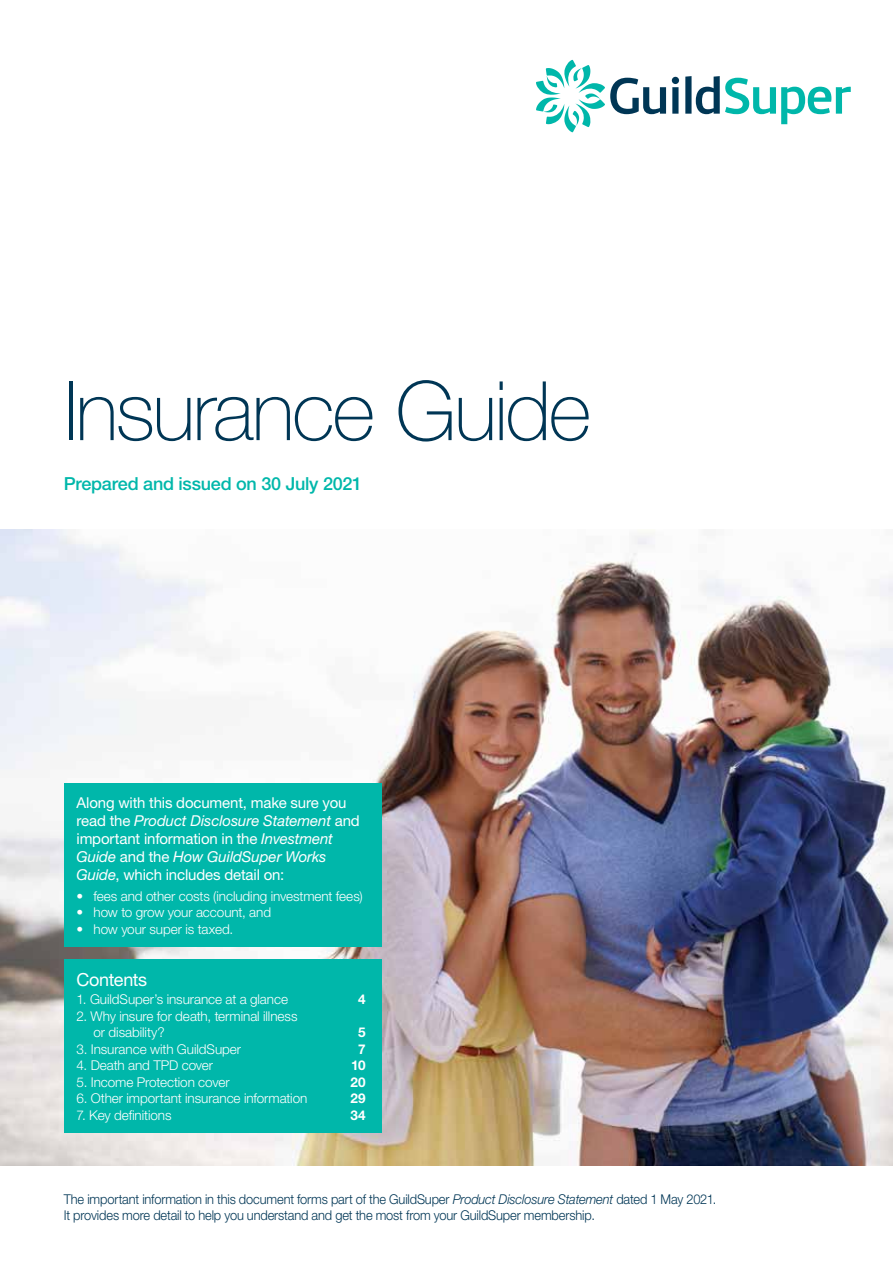
<style>
.page{position:relative;width:893px;height:1263px;background:#fff}
.page>*{position:absolute;margin:0;border:0;box-sizing:border-box;transform-origin:0 0}
.t1{font:100 82.2px "Helvetica Neue LT";letter-spacing:-.03em;color:#003655}
.t2{font:500 18px "Helvetica Neue LT";letter-spacing:-.015em;color:#00b7aa}
.t3{font:18px "Helvetica Neue LT";letter-spacing:-.02em;color:#fff}
.t4{font:15px/18px "Helvetica Neue LT";letter-spacing:-.01em;color:#fff}
.t5{font:300 13.5px/16.5px "Helvetica Neue LT";letter-spacing:-.005em;color:#fff}
.t6{font:300 13.5px/16.2px "Helvetica Neue LT";letter-spacing:-.01em;color:#003655;scale:.95 1}
.t7{font:700 13.5px "Helvetica Neue LT";letter-spacing:.015em;color:#fff}
.s1{font-style:italic}
</style>
<div class="page">
<img style="left:0;top:529px;width:893px;height:636px">
<div style="left:64px;top:783px;width:317px;height:163px;background:#00b7aa"></div>
<div style="left:64px;top:959px;width:317px;height:173px;background:#00b7aa"></div>
<svg style="left:672px;top:77px;width:7px;height:37px"></svg>
<svg style="left:685px;top:76px;width:166px;height:48px"></svg>
<svg style="left:536px;top:60px;width:130px;height:72px"></svg>
<h1 class="t1" style="left:64px;top:364px;width:529px">Insurance Guide</h1>
<h2 class="t2" style="left:64px;top:473px;width:300px">Prepared and issued on 30 July 2021</h2>
<p class="t4" style="left:77px;top:793px;width:285px">Along with this document, make sure you read the <span class="s1">Product Disclosure Statement</span> and important information in the <span class="s1">Investment Guide</span> and the <span class="s1">How GuildSuper Works Guide</span>, which includes detail on:</p>
<p class="t5" style="left:77px;top:887px;width:288px">• fees and other costs (including investment fees)</p>
<p class="t5" style="left:77px;top:904px;width:196px">• how to grow your account, and</p>
<p class="t5" style="left:77px;top:920px;width:158px">• how your super is taxed.</p>
<h2 class="t3" style="left:77px;top:968px;width:72px">Contents</h2>
<p class="t5" style="left:77px;top:991px;width:213px">1. GuildSuper’s insurance at a glance</p>
<p class="t7" style="left:358px;top:991px;width:9px">4</p>
<p class="t5" style="left:94px;top:1007px;width:206px;text-indent:-17px">2. Why insure for death, terminal illness or disability?</p>
<p class="t7" style="left:358px;top:1024px;width:9px">5</p>
<p class="t5" style="left:77px;top:1040px;width:166px">3. Insurance with GuildSuper</p>
<p class="t7" style="left:358px;top:1041px;width:9px">7</p>
<p class="t5" style="left:77px;top:1057px;width:138px">4. Death and TPD cover</p>
<p class="t7" style="left:351px;top:1057px;width:16px">10</p>
<p class="t5" style="left:77px;top:1073px;width:155px">5. Income Protection cover</p>
<p class="t7" style="left:350px;top:1074px;width:17px">20</p>
<p class="t5" style="left:77px;top:1090px;width:232px">6. Other important insurance information</p>
<p class="t7" style="left:350px;top:1090px;width:17px">29</p>
<p class="t5" style="left:77px;top:1106px;width:96px">7. Key definitions</p>
<p class="t7" style="left:350px;top:1107px;width:17px">34</p>
<p class="t6" style="left:64px;top:1191px;width:688px">The important information in this document forms part of the GuildSuper <span class="s1">Product Disclosure Statement</span> dated 1 May 2021.<br>It provides more detail to help you understand and get the most from your GuildSuper membership.</p>
</div>
